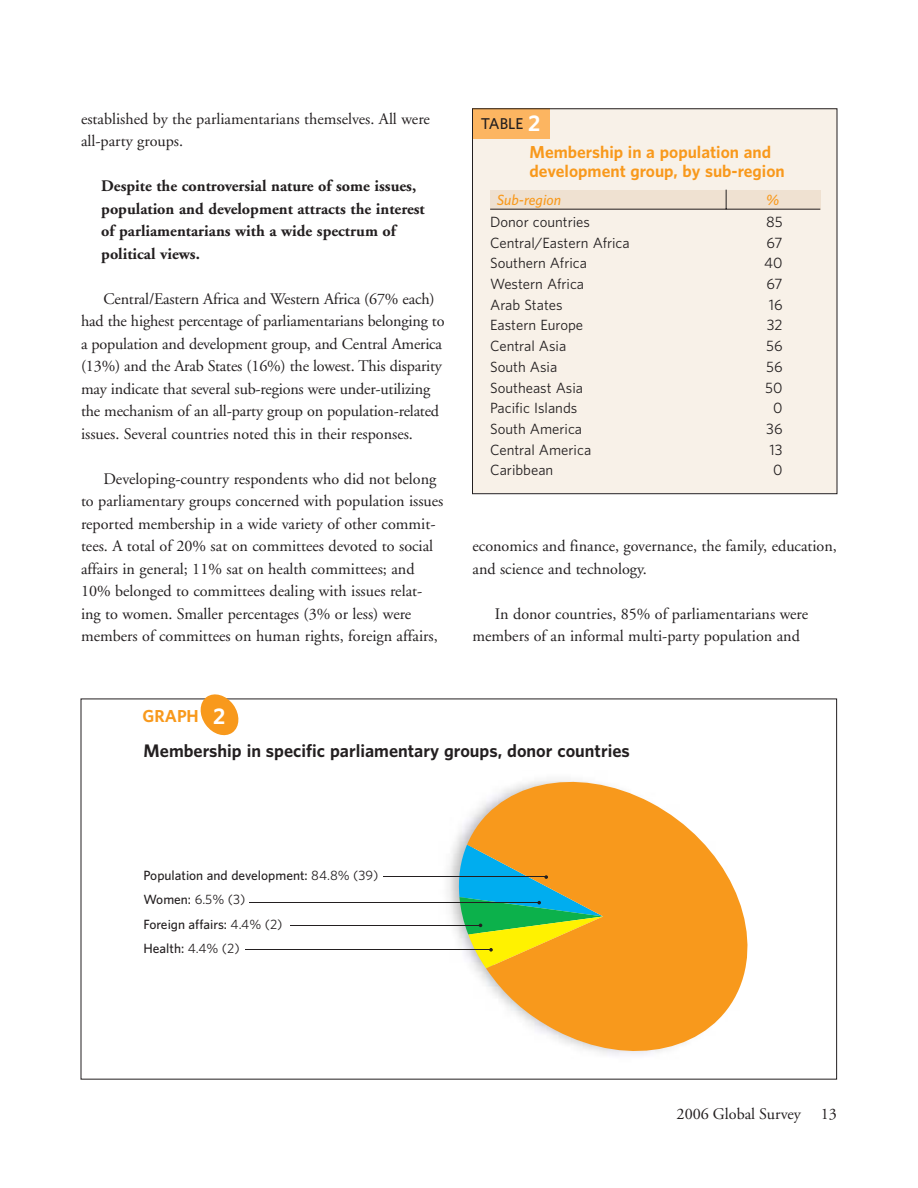
<style>
.page{position:relative;width:918px;height:1188px;background:#fff}
.page>*{position:absolute;margin:0;border:0;box-sizing:border-box;transform-origin:0 0}
.t1{font:700 16.5px "UNFPA";color:#231f20}
.t2{font:16.2px/22.5px "Adobe Garamond";color:#231f20}
.t3{font:700 16.2px/22.5px "Adobe Garamond";color:#231f20}
.t4{font:700 15.75px/19.5px "UNFPA";color:#f8991c}
.t5{font:600 14.25px "UNFPA";color:#231f20}
.t6{font:13.5px "UNFPA Text";color:#231f20}
.t7{font:italic 600 13.5px "UNFPA";color:#f8991c}
.t8{font:600 12.15px/24.3px "UNFPA";color:#231f20}
.t9{font:12.15px "UNFPA Text";color:#231f20}
.s1{font-size:20.25px;color:#fff}
.s2{font-weight:700;font-size:20.25px;color:#fff}
.s3{font-family:"UNFPA Text";font-weight:400}
.s4{font-family:"UNFPA";font-weight:600}
</style>
<div class="page">
<svg style="left:199px;top:694px;width:41px;height:42px"></svg>
<svg style="left:449px;top:822px;width:18px;height:128px"></svg>
<svg style="left:467px;top:780px;width:280px;height:276px;fill:#f8991c"></svg>
<hr style="left:383px;top:877px;width:164px;height:1px;background:#231f20">
<hr style="left:250px;top:902px;width:290px;height:1px;background:#231f20">
<hr style="left:290px;top:925px;width:191px;height:1px;background:#231f20">
<hr style="left:245px;top:950px;width:246px;height:1px;background:#231f20">
<svg style="left:458px;top:845px;width:145px;height:123px;background:#9eaf57"></svg>
<div style="left:472px;top:108px;width:365px;height:385px;background:#f8f1e8"></div>
<div style="left:490px;top:190px;width:330px;height:19px;background:#efe1d1"></div>
<hr style="left:490px;top:209px;width:330px;height:1px;background:#231f20">
<svg style="left:726px;top:190px;width:1px;height:19px"></svg>
<div style="left:472px;top:108px;width:78px;height:31px;background:#fcb561"></div>
<div style="left:472px;top:108px;width:365px;height:386px;border:1px solid #231f20"></div>
<p class="t2" style="left:81px;top:109px;width:350px">established by the parliamentarians themselves. All were all-party groups.</p>
<p class="t3" style="left:101px;top:176px;width:325px">Despite the controversial nature of some issues, population and development attracts the interest of parliamentarians with a wide spectrum of political views.</p>
<p class="t2" style="left:81px;top:289px;width:365px;text-indent:22px">Central/Eastern Africa and Western Africa (67% each) had the highest percentage of parliamentarians belonging to a population and development group, and Central America (13%) and the Arab States (16%) the lowest. This disparity may indicate that several sub-regions were under-utilizing the mechanism of an all-party group on population-related issues. Several countries noted this in their responses.</p>
<p class="t2" style="left:81px;top:469px;width:364px;text-indent:22px">Developing-country respondents who did not belong to parliamentary groups concerned with population issues reported membership in a wide variety of other commit&shy;tees. A total of 20% sat on committees devoted to social affairs in general; 11% sat on health committees; and 10% belonged to committees dealing with issues relat&shy;ing to women. Smaller percentages (3% or less) were members of committees on human rights, foreign affairs,</p>
<p class="t4" style="left:143px;top:708px;width:84px">GRAPH <span class="s1">2</span></p>
<p class="t5" style="left:481px;top:118px;width:61px">TABLE <span class="s2">2</span></p>
<p class="t4" style="left:530px;top:143px;width:257px">Membership in a population and development group, by sub-region</p>
<p class="t6" style="left:490px;top:216px;width:101px">Donor countries</p>
<p class="t6" style="left:766px;top:216px;width:18px">85</p>
<p class="t6" style="left:490px;top:237px;width:141px">Central/Eastern Africa</p>
<p class="t6" style="left:767px;top:237px;width:17px">67</p>
<p class="t6" style="left:490px;top:258px;width:98px">Southern Africa</p>
<p class="t6" style="left:764px;top:258px;width:20px">40</p>
<p class="t6" style="left:490px;top:278px;width:96px">Western Africa</p>
<p class="t6" style="left:767px;top:278px;width:17px">67</p>
<p class="t6" style="left:490px;top:299px;width:74px">Arab States</p>
<p class="t6" style="left:769px;top:299px;width:15px">16</p>
<p class="t6" style="left:490px;top:320px;width:95px">Eastern Europe</p>
<p class="t6" style="left:767px;top:320px;width:17px">32</p>
<p class="t6" style="left:490px;top:341px;width:78px">Central Asia</p>
<p class="t6" style="left:766px;top:341px;width:18px">56</p>
<p class="t6" style="left:490px;top:361px;width:69px">South Asia</p>
<p class="t6" style="left:766px;top:361px;width:18px">56</p>
<p class="t6" style="left:490px;top:382px;width:95px">Southeast Asia</p>
<p class="t6" style="left:765px;top:382px;width:19px">50</p>
<p class="t6" style="left:490px;top:403px;width:89px">Pacific Islands</p>
<p class="t6" style="left:773px;top:403px;width:11px">0</p>
<p class="t6" style="left:490px;top:423px;width:94px">South America</p>
<p class="t6" style="left:766px;top:423px;width:18px">36</p>
<p class="t6" style="left:490px;top:444px;width:103px">Central America</p>
<p class="t6" style="left:770px;top:444px;width:14px">13</p>
<p class="t6" style="left:490px;top:465px;width:65px">Caribbean</p>
<p class="t6" style="left:773px;top:465px;width:11px">0</p>
<p class="t7" style="left:497px;top:194px;width:66px">Sub-region</p>
<p class="t7" style="left:766px;top:194px;width:15px">%</p>
<p class="t2" style="left:472px;top:536px;width:366px">economics and finance, governance, the family, education, and science and technology.</p>
<p class="t2" style="left:472px;top:604px;width:337px;text-indent:22px">In donor countries, 85% of parliamentarians were members of an informal multi-party population and</p>
<p class="t1" style="left:144px;top:744px;width:488px">Membership in specific parliamentary groups, donor countries</p>
<p class="t8" style="left:144px;top:864px;width:236px">Population and development: <span class="s3">84.8% (39)</span></p>
<p class="t9" style="left:144px;top:895px;width:103px"><span class="s4">Women:</span> 6.5% (3)</p>
<p class="t8" style="left:144px;top:913px;width:141px">Foreign affairs: <span class="s3">4.4% (2)<br></span>Health: <span class="s3">4.4% (2)</span></p>
<p class="t2" style="left:677px;top:1104px;width:162px">2006 Global Survey 13</p>
</div>
